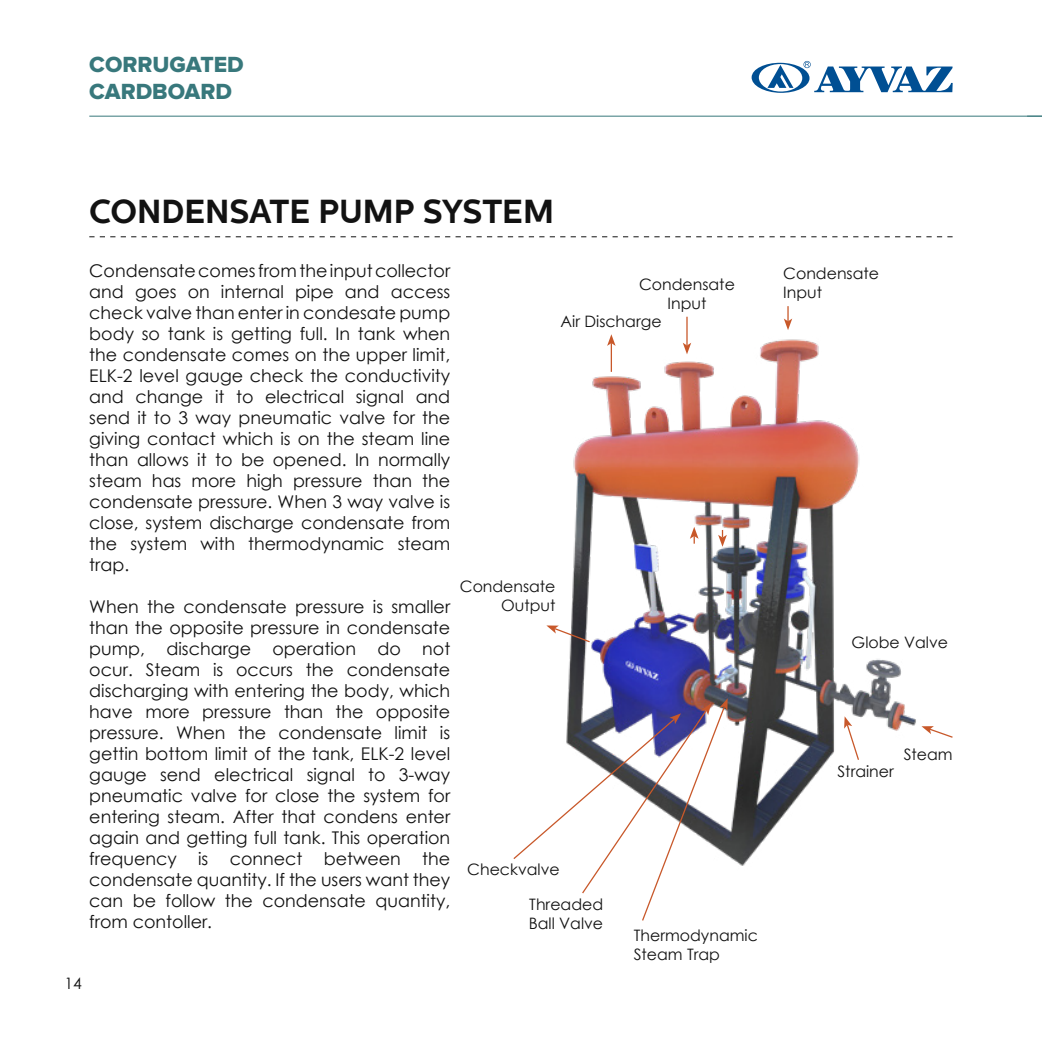
<style>
.page{position:relative;width:1042px;height:1042px;background:#fff}
.page>*{position:absolute;margin:0;border:0;box-sizing:border-box;transform-origin:0 0}
.t1{font:700 33.25px "Centrale Sans";color:#121212}
.t2{font:22.75px/26.6px "Proxima Nova Extrabld";color:#38787c}
.t3{font:17.5px/21px "Century Gothic";color:#121212;text-align:justify}
.t4{font:15.75px/18.9px "Century Gothic";color:#121212}
</style>
<div class="page">
<svg style="left:751px;top:61px;width:201px;height:32px"></svg>
<hr style="left:89px;top:116px;width:953px;height:1px;background:#38787c">
<svg style="left:89px;top:236px;width:863px;height:1px"></svg>
<img style="left:567px;top:339px;width:349px;height:527px">
<svg style="left:921px;top:726px;width:32px;height:12px"></svg>
<svg style="left:546px;top:625px;width:45px;height:18px"></svg>
<svg style="left:844px;top:716px;width:16px;height:45px"></svg>
<svg style="left:513px;top:698px;width:214px;height:223px"></svg>
<svg style="left:718px;top:530px;width:9px;height:17px"></svg>
<svg style="left:690px;top:527px;width:8px;height:17px"></svg>
<svg style="left:607px;top:334px;width:8px;height:38px"></svg>
<svg style="left:683px;top:317px;width:8px;height:37px"></svg>
<svg style="left:784px;top:306px;width:8px;height:24px"></svg>
<h2 class="t2" style="left:89px;top:52px;width:156px">CORRUGATED<br>CARDBOARD</h2>
<h1 class="t1" style="left:89px;top:192px;width:466px">CONDENSATE PUMP SYSTEM</h1>
<p class="t3" style="left:89px;top:260px;width:362px">Condensate comes from the input collector and goes on internal pipe and access check valve than enter in condesate pump body so tank is getting full. In tank when the condensate comes on the upper limit, ELK-2 level gauge check the conductivity and change it to electrical signal and send it to 3 way pneumatic valve for the giving contact which is on the steam line than allows it to be opened. In normally steam has more high pressure than the condensate pressure. When 3 way valve is close, system discharge condensate from the system with thermodynamic steam trap.</p>
<p class="t3" style="left:89px;top:596px;width:362px">When the condensate pressure is smaller than the opposite pressure in condensate pump, discharge operation do not ocur. Steam is occurs the condensate discharging with entering the body, which have more pressure than the opposite pressure. When the condensate limit is gettin bottom limit of the tank, ELK-2 level gauge send electrical signal to 3-way pneumatic valve for close the system for entering steam. After that condens enter again and getting full tank. This operation frequency is connect between the condensate quantity. If the users want they can be follow the condensate quantity, from contoller.</p>
<p class="t4" style="left:64px;top:974px;width:19px">14</p>
<p class="t4" style="left:639px;top:275px;width:97px;text-align:center">Condensate<br>Input</p>
<p class="t4" style="left:783px;top:264px;width:97px">Condensate<br>Input</p>
<p class="t4" style="left:560px;top:312px;width:102px">Air Discharge</p>
<p class="t4" style="left:460px;top:576px;width:97px;text-align:right">Condensate<br>Output</p>
<p class="t4" style="left:467px;top:860px;width:94px">Checkvalve</p>
<p class="t4" style="left:529px;top:894px;width:76px">Threaded<br>Ball Valve</p>
<p class="t4" style="left:634px;top:925px;width:126px">Thermodynamic<br>Steam Trap</p>
<p class="t4" style="left:851px;top:633px;width:98px">Globe Valve</p>
<p class="t4" style="left:837px;top:761px;width:58px">Strainer</p>
<p class="t4" style="left:903px;top:744px;width:50px">Steam</p>
</div>
